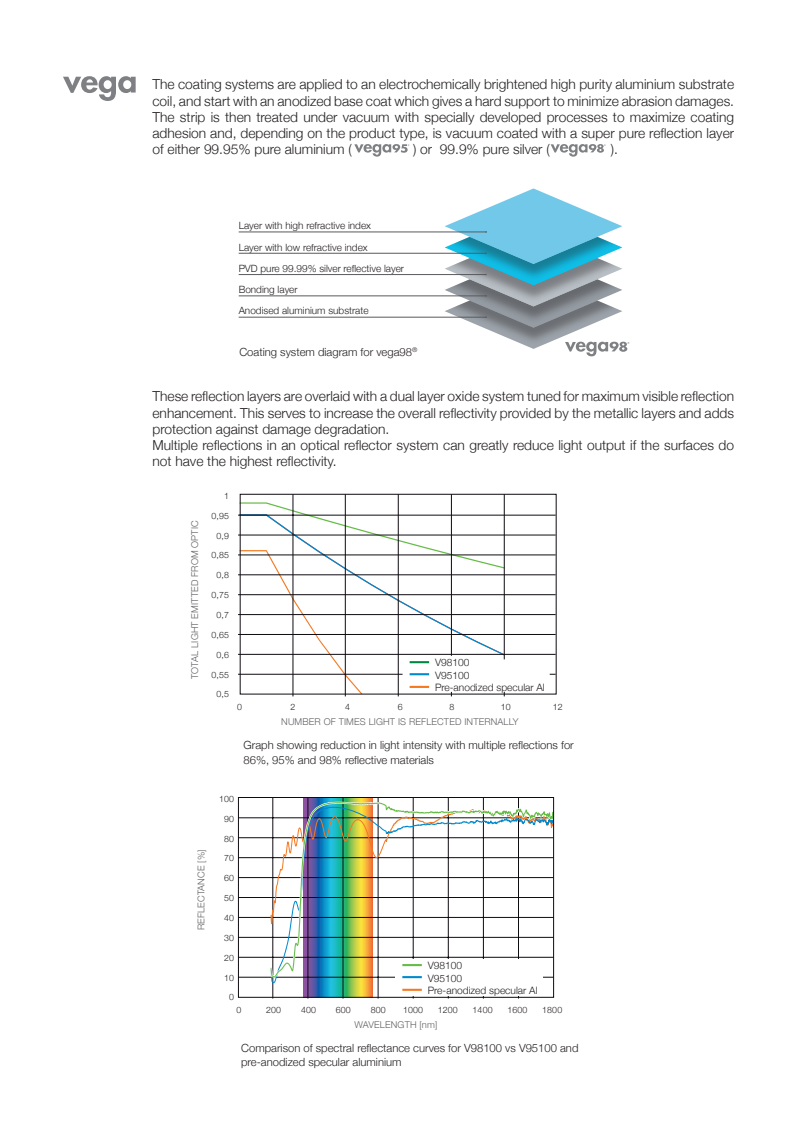
<style>
.page{position:relative;width:798px;height:1134px;background:#fff}
.page>*{position:absolute;margin:0;border:0;box-sizing:border-box;transform-origin:0 0}
.t1{font:300 13.75px/16.2px "Helvetica Neue";color:#231f20;text-align:justify}
.t2{font:300 11.25px/13.8px "Helvetica Neue";color:#231f20}
.t3{font:300 10.12px "Helvetica Neue";color:#231f20}
.t4{font:300 10px "Helvetica Neue";color:#231f20}
.t5{font:300 9.38px "Helvetica Neue";letter-spacing:.015em;color:#636366}
.t6{font:300 8.75px "Helvetica Neue";letter-spacing:.015em;color:#231f20}
</style>
<div class="page">
<svg style="left:63px;top:76px;width:73px;height:25px"></svg>
<hr style="left:238px;top:594px;width:317px;height:1px;background:#0e0b11">
<hr style="left:238px;top:575px;width:317px;height:1px;background:#0e0b11">
<hr style="left:292px;top:494px;width:1px;height:202px;background:#0e0b11">
<hr style="left:238px;top:515px;width:317px;height:1px;background:#0e0b11">
<hr style="left:345px;top:494px;width:1px;height:202px;background:#0e0b11">
<hr style="left:398px;top:494px;width:1px;height:202px;background:#0e0b11">
<hr style="left:451px;top:494px;width:1px;height:202px;background:#0e0b11">
<hr style="left:504px;top:494px;width:1px;height:202px;background:#0e0b11">
<hr style="left:238px;top:535px;width:317px;height:1px;background:#0e0b11">
<hr style="left:238px;top:555px;width:317px;height:1px;background:#0e0b11">
<hr style="left:238px;top:614px;width:317px;height:1px;background:#0e0b11">
<hr style="left:238px;top:634px;width:317px;height:1px;background:#0e0b11">
<hr style="left:238px;top:654px;width:317px;height:1px;background:#0e0b11">
<hr style="left:238px;top:674px;width:317px;height:1px;background:#0e0b11">
<svg style="left:239px;top:502px;width:310px;height:192px"></svg>
<hr style="left:409px;top:673px;width:20px;height:2px;background:#0089cf">
<hr style="left:409px;top:686px;width:20px;height:2px;background:#f47921">
<hr style="left:409px;top:661px;width:20px;height:2px;background:#008741">
<svg style="left:303px;top:983px;width:69px;height:13px"></svg>
<hr style="left:378px;top:797px;width:1px;height:201px;background:#0e0b11">
<hr style="left:342px;top:797px;width:1px;height:201px;background:#0e0b11">
<hr style="left:307px;top:797px;width:1px;height:201px;background:#0e0b11">
<hr style="left:272px;top:797px;width:1px;height:201px;background:#0e0b11">
<hr style="left:238px;top:977px;width:315px;height:1px;background:#0e0b11">
<hr style="left:238px;top:957px;width:315px;height:1px;background:#0e0b11">
<hr style="left:238px;top:937px;width:315px;height:1px;background:#0e0b11">
<hr style="left:238px;top:917px;width:315px;height:1px;background:#0e0b11">
<hr style="left:238px;top:897px;width:315px;height:1px;background:#0e0b11">
<hr style="left:238px;top:877px;width:315px;height:1px;background:#0e0b11">
<hr style="left:238px;top:857px;width:315px;height:1px;background:#0e0b11">
<hr style="left:238px;top:837px;width:315px;height:1px;background:#0e0b11">
<hr style="left:238px;top:817px;width:315px;height:1px;background:#0e0b11">
<svg style="left:270px;top:797px;width:285px;height:181px"></svg>
<svg style="left:270px;top:802px;width:281px;height:175px"></svg>
<div style="left:238px;top:797px;width:315px;height:201px;border:1px solid #0e0b11"></div>
<div style="left:395px;top:959px;width:147px;height:37px;background:#fff"></div>
<svg style="left:402px;top:976px;width:19px;height:2px"></svg>
<svg style="left:402px;top:989px;width:19px;height:2px"></svg>
<svg style="left:402px;top:964px;width:19px;height:2px"></svg>
<hr style="left:238px;top:232px;width:248px;height:1px;background:#5a5a5d">
<hr style="left:238px;top:253px;width:248px;height:1px;background:#5a5a5d">
<hr style="left:238px;top:274px;width:248px;height:1px;background:#5a5a5d">
<hr style="left:238px;top:296px;width:248px;height:1px;background:#5a5a5d">
<hr style="left:238px;top:317px;width:248px;height:1px;background:#5a5a5d">
<svg style="left:444px;top:188px;width:185px;height:168px"></svg>
<svg style="left:550px;top:144px;width:55px;height:13px"></svg>
<svg style="left:354px;top:144px;width:55px;height:13px"></svg>
<p class="t1" style="left:152px;top:75px;width:583px">The coating systems are applied to an electrochemically brightened high purity aluminium substrate coil, and start with an anodized base coat which gives a hard support to minimize abrasion damages.<br>The strip is then treated under vacuum with specially developed processes to maximize coating adhesion and, depending on the product type, is vacuum coated with a super pure reflection layer of either 99.95% pure aluminium (</p>
<p class="t1" style="left:413px;top:140px;width:138px">) or 99.9% pure silver (</p>
<p class="t1" style="left:610px;top:140px;width:9px">).</p>
<p class="t4" style="left:238px;top:218px;width:134px">Layer with high refractive index</p>
<p class="t4" style="left:238px;top:239px;width:130px">Layer with low refractive index</p>
<p class="t4" style="left:238px;top:260px;width:167px">PVD pure 99.99% silver reflective layer</p>
<p class="t4" style="left:238px;top:281px;width:60px">Bonding layer</p>
<p class="t4" style="left:238px;top:303px;width:131px">Anodised aluminium substrate</p>
<p class="t2" style="left:239px;top:344px;width:179px">Coating system diagram for vega98<sup>®</sup></p>
<p class="t1" style="left:152px;top:387px;width:583px">These reflection layers are overlaid with a dual layer oxide system tuned for maximum visible reflection enhancement. This serves to increase the overall reflectivity provided by the metallic layers and adds protection against damage degradation.</p>
<p class="t1" style="left:152px;top:436px;width:583px">Multiple reflections in an optical reflector system can greatly reduce light output if the surfaces do not have the highest reflectivity.</p>
<p class="t5" style="left:187px;top:679px;width:160px;rotate:-90deg">TOTAL LIGHT EMITTED FROM OPTIC</p>
<p class="t6" style="left:224px;top:489px;width:6px">1</p>
<p class="t6" style="left:211px;top:509px;width:19px">0,95</p>
<p class="t6" style="left:216px;top:528px;width:14px">0,9</p>
<p class="t6" style="left:211px;top:548px;width:19px">0,85</p>
<p class="t6" style="left:216px;top:568px;width:14px">0,8</p>
<p class="t6" style="left:211px;top:588px;width:19px">0,75</p>
<p class="t6" style="left:216px;top:608px;width:14px">0,7</p>
<p class="t6" style="left:211px;top:628px;width:19px">0,65</p>
<p class="t6" style="left:216px;top:647px;width:14px">0,6</p>
<p class="t6" style="left:211px;top:667px;width:19px">0,55</p>
<p class="t6" style="left:216px;top:687px;width:14px">0,5</p>
<p class="t3" style="left:435px;top:654px;width:36px">V98100</p>
<p class="t3" style="left:435px;top:667px;width:36px">V95100</p>
<p class="t3" style="left:435px;top:679px;width:111px">Pre-anodized specular Al</p>
<p class="t6" style="left:237px;top:699px;width:6px">0</p>
<p class="t6" style="left:290px;top:699px;width:6px">2</p>
<p class="t6" style="left:345px;top:699px;width:6px">4</p>
<p class="t6" style="left:397px;top:699px;width:6px">6</p>
<p class="t6" style="left:449px;top:699px;width:6px">8</p>
<p class="t6" style="left:500px;top:699px;width:11px">10</p>
<p class="t6" style="left:552px;top:699px;width:11px">12</p>
<p class="t5" style="left:281px;top:714px;width:239px">NUMBER OF TIMES LIGHT IS REFLECTED INTERNALLY</p>
<p class="t2" style="left:243px;top:736px;width:332px;line-height:15px">Graph showing reduction in light intensity with multiple reflections for<br>86%, 95% and 98% reflective materials</p>
<p class="t6" style="left:219px;top:792px;width:16px">100</p>
<p class="t6" style="left:224px;top:811px;width:11px">90</p>
<p class="t6" style="left:224px;top:831px;width:11px">80</p>
<p class="t5" style="left:193px;top:930px;width:82px;rotate:-90deg">REFLECTANCE [%]</p>
<p class="t6" style="left:224px;top:851px;width:11px">70</p>
<p class="t6" style="left:224px;top:871px;width:11px">60</p>
<p class="t6" style="left:224px;top:891px;width:11px">50</p>
<p class="t6" style="left:224px;top:911px;width:11px">40</p>
<p class="t6" style="left:224px;top:931px;width:11px">30</p>
<p class="t6" style="left:224px;top:950px;width:11px">20</p>
<p class="t6" style="left:224px;top:970px;width:11px">10</p>
<p class="t6" style="left:229px;top:990px;width:6px">0</p>
<p class="t6" style="left:236px;top:1002px;width:6px">0</p>
<p class="t3" style="left:427px;top:957px;width:36px">V98100</p>
<p class="t3" style="left:427px;top:970px;width:36px">V95100</p>
<p class="t3" style="left:427px;top:982px;width:111px">Pre-anodized specular Al</p>
<p class="t6" style="left:266px;top:1002px;width:16px">200</p>
<p class="t6" style="left:301px;top:1002px;width:16px">400</p>
<p class="t6" style="left:336px;top:1002px;width:16px">600</p>
<p class="t6" style="left:370px;top:1002px;width:16px">800</p>
<p class="t6" style="left:403px;top:1002px;width:21px">1000</p>
<p class="t6" style="left:437px;top:1002px;width:21px">1200</p>
<p class="t6" style="left:472px;top:1002px;width:21px">1400</p>
<p class="t6" style="left:507px;top:1002px;width:21px">1600</p>
<p class="t6" style="left:542px;top:1002px;width:21px">1800</p>
<p class="t5" style="left:354px;top:1017px;width:84px">WAVELENGTH [nm]</p>
<p class="t2" style="left:241px;top:1041px;width:339px">Comparison of spectral reflectance curves for V98100 vs V95100 and pre-anodized specular aluminium</p>
</div>
